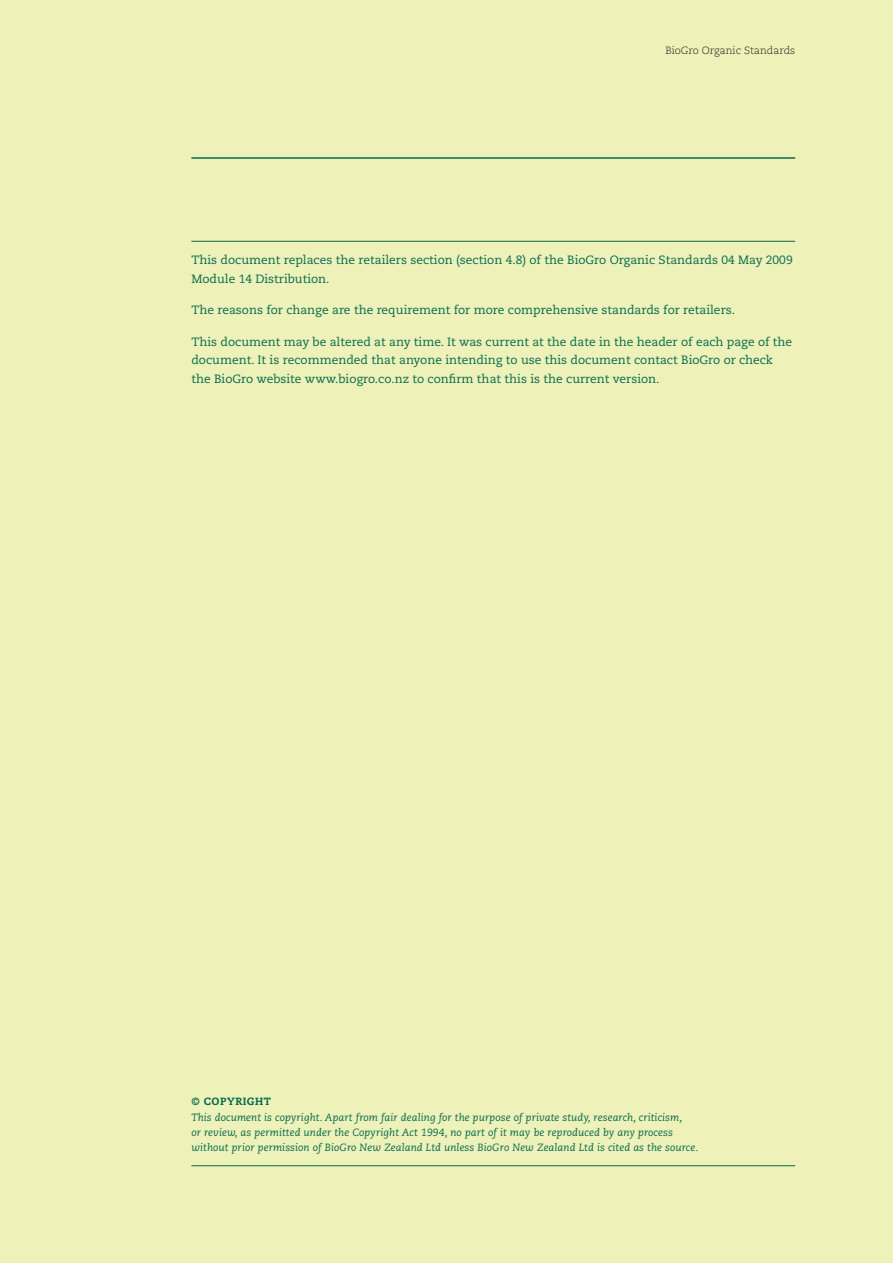
<style>
.page{position:relative;width:893px;height:1263px;background:#eef1b8}
.page>*{position:absolute;margin:0;border:0;box-sizing:border-box;transform-origin:0 0}
.t1{font:12px/18.8px "Caecilia";color:#006e51}
.t2{font:italic 10.5px/14.7px "Caecilia";letter-spacing:.01em;color:#006e51}
.t3{font:300 10.5px "Caecilia";color:#231f20}
.t4{font:800 10.5px "Caecilia";letter-spacing:.05em;color:#006e51}
</style>
<div class="page">
<hr style="left:191px;top:157px;width:604px;height:2px;background:#006e51">
<hr style="left:191px;top:241px;width:604px;height:1px;background:#006e51">
<hr style="left:191px;top:1165px;width:604px;height:1px;background:#006e51">
<p class="t3" style="left:665px;top:45px;width:131px">BioGro Organic Standards</p>
<p class="t1" style="left:191px;top:251px;width:603px">This document replaces the retailers section (section 4.8) of the BioGro Organic Standards 04 May 2009<br>Module 14 Distribution.</p>
<p class="t1" style="left:191px;top:301px;width:545px">The reasons for change are the requirement for more comprehensive standards for retailers.</p>
<p class="t1" style="left:191px;top:332px;width:602px">This document may be altered at any time. It was current at the date in the header of each page of the document. It is recommended that anyone intending to use this document contact BioGro or check the BioGro website www.biogro.co.nz to confirm that this is the current version.</p>
<p class="t4" style="left:191px;top:1095px;width:81px">© Copyright</p>
<p class="t2" style="left:191px;top:1110px;width:508px">This document is copyright. Apart from fair dealing for the purpose of private study, research, criticism,<br>or review, as permitted under the Copyright Act 1994, no part of it may be reproduced by any process without prior permission of BioGro New Zealand Ltd unless BioGro New Zealand Ltd is cited as the source.</p>
</div>
